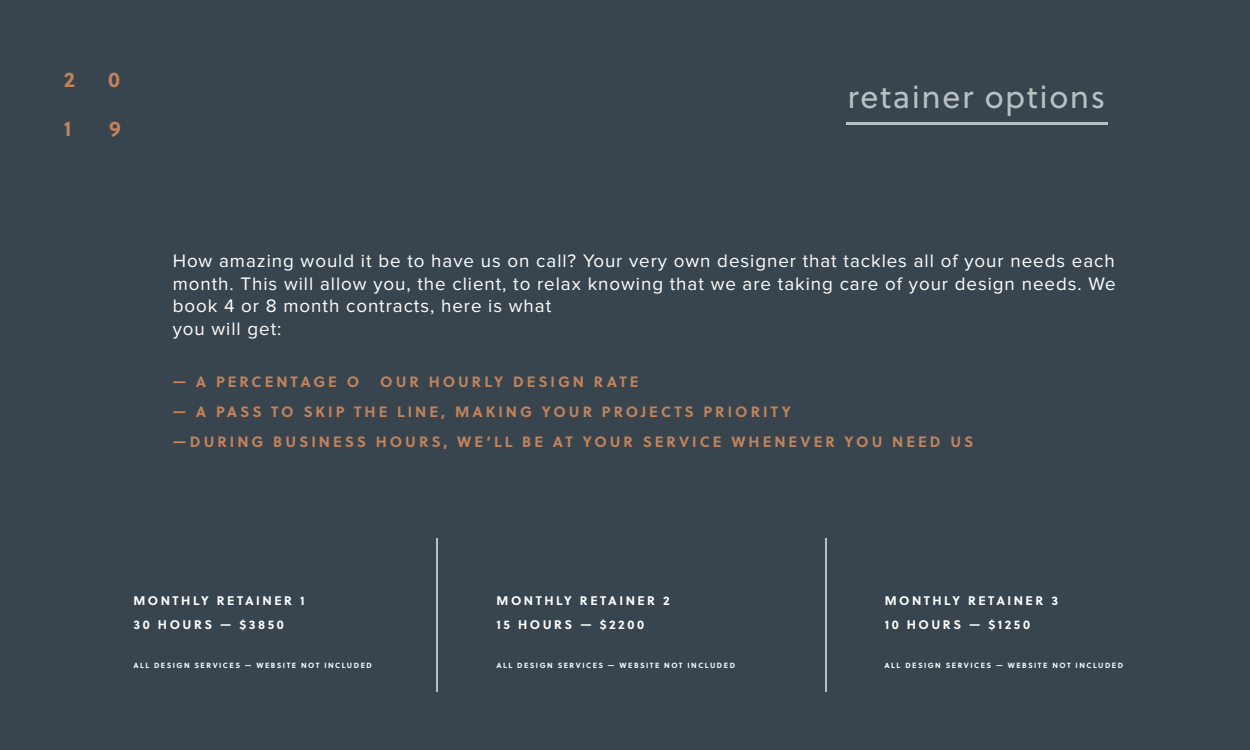
<style>
.page{position:relative;width:1250px;height:750px;background:#38454e}
.page>*{position:absolute;margin:0;border:0;box-sizing:border-box;transform-origin:0 0}
.t1{font:31.94px "Soleil";letter-spacing:.05em;color:#b7c1c4}
.t2{font:700 21.25px "Soleil";color:#c2835c}
.t3{font:18.75px/22.5px "Proxima Nova";letter-spacing:.05em;color:#fff}
.t4{font:700 15px/30px "Soleil";letter-spacing:.2em;color:#c2835c}
.t5{font:700 12.5px/23.8px "Soleil";letter-spacing:.2em;color:#fff}
.t6{font:700 7.5px "Soleil";letter-spacing:.2em;color:#fff}
</style>
<div class="page">
<hr style="left:846px;top:122px;width:262px;height:3px;background:#b7c1c4">
<hr style="left:436px;top:538px;width:2px;height:153px;background:#b7c1c4">
<hr style="left:825px;top:538px;width:1px;height:153px;background:#b7c1c4">
<p class="t2" style="left:64px;top:63px;width:13px">2</p>
<p class="t2" style="left:108px;top:63px;width:13px">0</p>
<p class="t2" style="left:64px;top:112px;width:9px">1</p>
<p class="t2" style="left:109px;top:112px;width:13px">9</p>
<h1 class="t1" style="left:848px;top:73px;width:259px">retainer options</h1>
<p class="t3" style="left:173px;top:250px;width:945px">How amazing would it be to have us on call? Your very own designer that tackles all of your needs each month. This will allow you, the client, to relax knowing that we are taking care of your design needs. We book 4 or 8 month contracts, here is what<br>you will get:</p>
<p class="t4" style="left:173px;top:366px;width:188px">— A PERCENTAGE O</p>
<p class="t4" style="left:380px;top:366px;width:260px">OUR HOURLY DESIGN RATE</p>
<p class="t4" style="left:173px;top:396px;width:802px">— A PASS TO SKIP THE LINE, MAKING YOUR PROJECTS PRIORITY<br>—DURING BUSINESS HOURS, WE’LL BE AT YOUR SERVICE WHENEVER YOU NEED US</p>
<p class="t5" style="left:133px;top:588px;width:173px">MONTHLY RETAINER 1<br>30 HOURS — $3850</p>
<p class="t5" style="left:497px;top:588px;width:175px">MONTHLY RETAINER 2<br>15 HOURS — $2200</p>
<p class="t5" style="left:885px;top:588px;width:175px">MONTHLY RETAINER 3<br>10 HOURS — $1250</p>
<p class="t6" style="left:133px;top:659px;width:240px">ALL DESIGN SERVICES — WEBSITE NOT INCLUDED</p>
<p class="t6" style="left:496px;top:659px;width:240px">ALL DESIGN SERVICES — WEBSITE NOT INCLUDED</p>
<p class="t6" style="left:885px;top:659px;width:240px">ALL DESIGN SERVICES — WEBSITE NOT INCLUDED</p>
</div>
